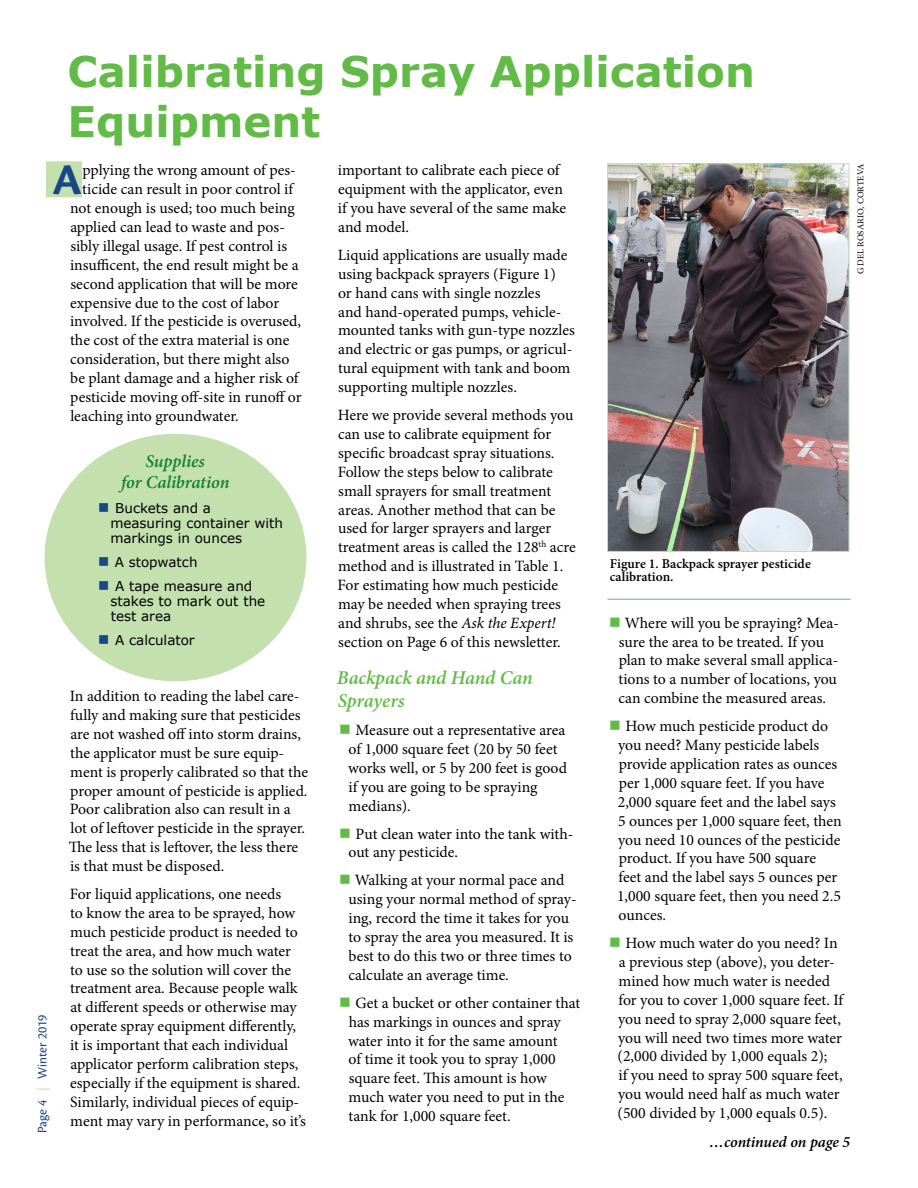
<style>
.page{position:relative;width:918px;height:1188px;background:#fff}
.page>*{position:absolute;margin:0;border:0;box-sizing:border-box;transform-origin:0 0}
.t1{font:700 45.9px "Cronos Pro";color:#194687}
.t2{font:700 42px/50.4px "Verdana";color:#62bb46}
.t3{font:italic 600 19.5px/23.4px "Minion Pro";letter-spacing:-.005em;color:#62bb46}
.t4{font:italic 600 18px/21px "Minion Pro";letter-spacing:-.01em;color:#138134;text-align:center}
.t5{font:15.75px/18.9px "Minion Pro";letter-spacing:-.005em;color:#000}
.t6{font:italic 600 15.75px "Minion Pro";letter-spacing:-.005em;color:#000}
.t7{font:13.5px/15px "Verdana";color:#000}
.t8{font:600 13.5px/13.5px "Minion Pro";color:#000}
.t9{font:13.5px "Cronos Pro";color:#194687}
.t10{font:9px "Minion Pro";color:#000}
.s1{font-style:italic}
.s2{color:#62bb46}
.s3{color:#194687}
.s4{color:#c3e0ae}
</style>
<div class="page">
<div style="left:44px;top:160px;width:39px;height:39px;background:#c3e0ae;border:2px solid #fff"></div>
<img style="left:609px;top:166px;width:238px;height:384px">
<div style="left:607px;top:164px;width:242px;height:388px;border:1px solid #c3e0ae"></div>
<hr style="left:608px;top:599px;width:242px;height:1px;background:#75a873">
<div style="left:45px;top:435px;width:261px;height:246px;background:#c3e0ae;border-radius:50%"></div>
<h2 class="t2" style="left:67px;top:46px;width:689px">Calibrating Spray Application<br>Equipment</h2>
<h1 class="t1" style="left:52px;top:153px;width:31px">A</h1>
<p class="t5" style="left:83px;top:161px;width:215px">pplying the wrong amount of pes-</p>
<p class="t5" style="left:338px;top:161px;width:230px">important to calibrate each piece of equipment with the applicator, even if you have several of the same make and model.</p>
<p class="t5" style="left:338px;top:245px;width:239px">Liquid applications are usually made using backpack sprayers (Figure 1)<br>or hand cans with single nozzles<br>and hand-operated pumps, vehicle&shy;mounted tanks with gun-type nozzles and electric or gas pumps, or agricul&shy;tural equipment with tank and boom supporting multiple nozzles.</p>
<p class="t5" style="left:338px;top:406px;width:240px">Here we provide several methods you can use to calibrate equipment for specific broadcast spray situations.<br>Follow the steps below to calibrate small sprayers for small treatment areas. Another method that can be used for larger sprayers and larger treatment areas is called the 128<sup>th</sup> acre method and is illustrated in Table 1.<br>For estimating how much pesticide may be needed when spraying trees and shrubs, see the <span class="s1">Ask the Expert! </span>section on Page 6 of this newsletter.</p>
<p class="t3" style="left:337px;top:666px;width:197px">Backpack and Hand Can<br>Sprayers</p>
<p class="t5" style="left:348px;top:721px;width:220px;text-indent:-9px"><span class="s2">■</span> Measure out a representative area of 1,000 square feet (20 by 50 feet works well, or 5 by 200 feet is good if you are going to be spraying medians).</p>
<p class="t5" style="left:349px;top:824px;width:226px;text-indent:-9px"><span class="s2">■</span> Put clean water into the tank with&shy;out any pesticide.</p>
<p class="t5" style="left:348px;top:871px;width:230px;text-indent:-9px"><span class="s2">■</span> Walking at your normal pace and using your normal method of spray&shy;ing, record the time it takes for you to spray the area you measured. It is best to do this two or three times to calculate an average time.</p>
<p class="t5" style="left:348px;top:993px;width:234px;text-indent:-9px"><span class="s2">■</span> Get a bucket or other container that has markings in ounces and spray water into it for the same amount<br>of time it took you to spray 1,000 square feet. This amount is how much water you need to put in the tank for 1,000 square feet.</p>
<p class="t10" style="left:855px;top:274px;width:112px;rotate:-90deg">G DEL ROSARIO, CORTEVA</p>
<p class="t5" style="left:82px;top:180px;width:212px">ticide can result in poor control if</p>
<p class="t5" style="left:70px;top:199px;width:226px">not enough is used; too much being</p>
<p class="t5" style="left:70px;top:218px;width:216px">applied can lead to waste and pos-</p>
<p class="t5" style="left:70px;top:236px;width:218px">sibly illegal usage. If pest control is</p>
<p class="t5" style="left:70px;top:255px;width:230px">insufficent, the end result might be a</p>
<p class="t5" style="left:70px;top:274px;width:229px">second application that will be more</p>
<p class="t5" style="left:70px;top:293px;width:211px">expensive due to the cost of labor</p>
<p class="t5" style="left:70px;top:312px;width:232px">involved. If the pesticide is overused,</p>
<p class="t5" style="left:70px;top:331px;width:221px">the cost of the extra material is one</p>
<p class="t5" style="left:70px;top:350px;width:221px">consideration, but there might also</p>
<p class="t5" style="left:70px;top:369px;width:230px">be plant damage and a higher risk of</p>
<p class="t5" style="left:70px;top:388px;width:233px">pesticide moving off-site in runoff or</p>
<p class="t5" style="left:70px;top:407px;width:170px">leaching into groundwater.</p>
<p class="t4" style="left:121px;top:450px;width:110px">Supplies<br>for Calibration</p>
<p class="t7" style="left:110px;top:500px;width:174px;text-indent:-12px"><span class="s3">■</span> Buckets and a measuring container with markings in ounces</p>
<p class="t7" style="left:98px;top:554px;width:101px"><span class="s3">■</span> A stopwatch</p>
<p class="t7" style="left:110px;top:578px;width:156px;text-indent:-12px"><span class="s3">■</span> A tape measure and stakes to mark out the test area</p>
<p class="t7" style="left:98px;top:632px;width:98px"><span class="s3">■</span> A calculator</p>
<p class="t8" style="left:610px;top:556px;width:203px">Figure 1. Backpack sprayer pesticide calibration.</p>
<p class="t5" style="left:609px;top:613px;width:231px;text-align:center"><span class="s2">■</span> Where will you be spraying? Mea&shy;sure the area to be treated. If you plan to make several small applica&shy;tions to a number of locations, you can combine the measured areas.</p>
<p class="t5" style="left:617px;top:717px;width:226px;text-indent:-8px"><span class="s2">■</span> How much pesticide product do you need? Many pesticide labels provide application rates as ounces per 1,000 square feet. If you have<br>2,000 square feet and the label says<br>5 ounces per 1,000 square feet, then you need 10 ounces of the pesticide product. If you have 500 square<br>feet and the label says 5 ounces per<br>1,000 square feet, then you need 2.5 ounces.</p>
<p class="t5" style="left:609px;top:934px;width:236px;text-align:center"><span class="s2">■</span> How much water do you need? In a previous step (above), you deter&shy;mined how much water is needed<br>for you to cover 1,000 square feet. If you need to spray 2,000 square feet, you will need two times more water (2,000 divided by 1,000 equals 2);<br>if you need to spray 500 square feet, you would need half as much water (500 divided by 1,000 equals 0.5).</p>
<p class="t6" style="left:710px;top:1131px;width:142px">…continued on page 5</p>
<p class="t5" style="left:69px;top:687px;width:241px">In addition to reading the label care&shy;fully and making sure that pesticides are not washed off into storm drains, the applicator must be sure equip&shy;ment is properly calibrated so that the proper amount of pesticide is applied.<br>Poor calibration also can result in a lot of leftover pesticide in the sprayer.<br>The less that is leftover, the less there is that must be disposed.</p>
<p class="t5" style="left:70px;top:885px;width:238px">For liquid applications, one needs<br>to know the area to be sprayed, how much pesticide product is needed to treat the area, and how much water to use so the solution will cover the treatment area. Because people walk at different speeds or otherwise may operate spray equipment differently, it is important that each individual applicator perform calibration steps, especially if the equipment is shared.<br>Similarly, individual pieces of equip&shy;ment may vary in performance, so it’s</p>
<p class="t9" style="left:35px;top:1133px;width:120px;rotate:-90deg">Page 4 <span class="s4">|</span> Winter 2019</p>
</div>
